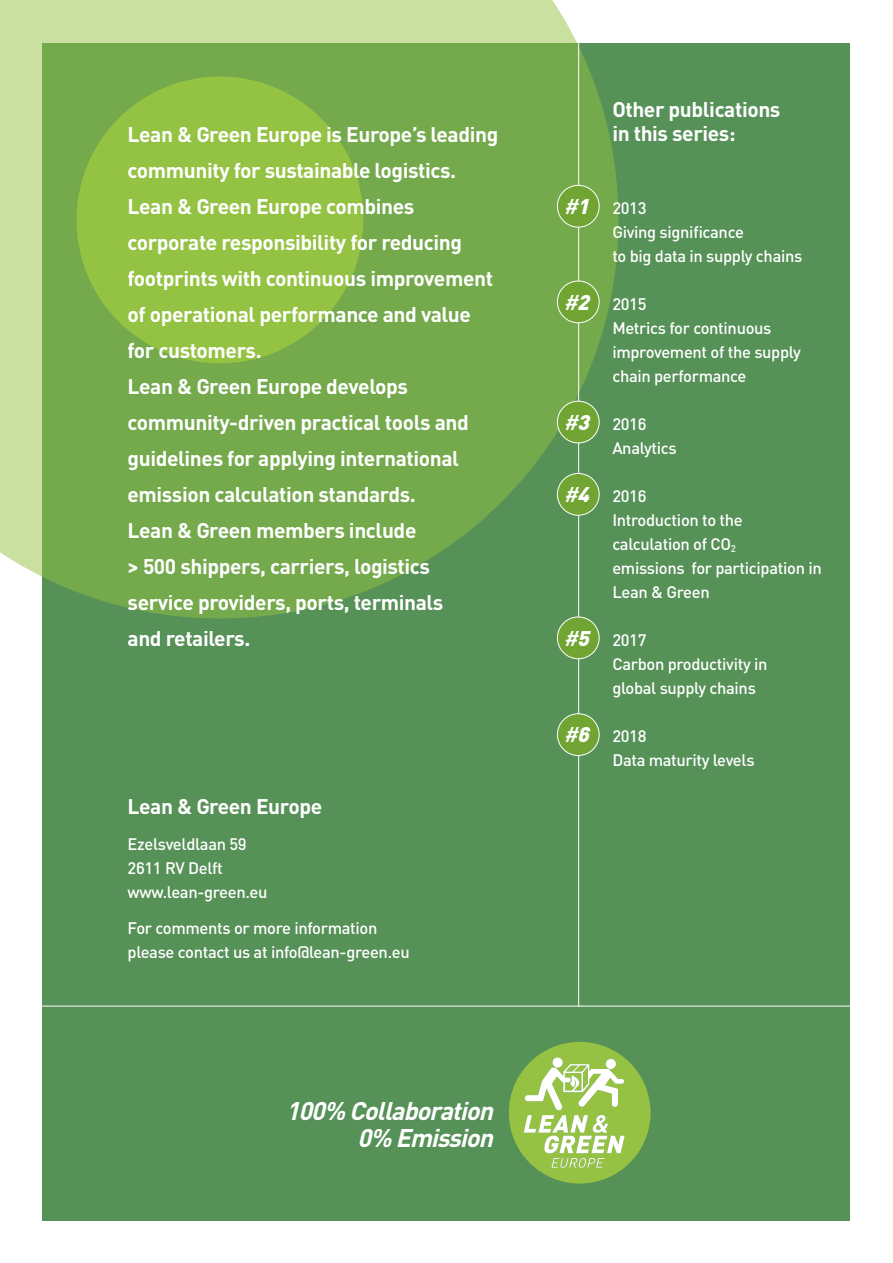
<style>
.page{position:relative;width:893px;height:1263px;background:#fff}
.page>*{position:absolute;margin:0;border:0;box-sizing:border-box;transform-origin:0 0}
.t1{font:italic 700 25.2px/26.5px "DIN Pro";color:#fff;text-align:right}
.t2{font:700 21px/36px "DIN Pro";letter-spacing:-.02em;color:#fff}
.t3{font:italic 500 21px "DIN Pro";color:#fff}
.t4{font:500 16.5px/24px "DIN Pro";letter-spacing:-.02em;color:#fff}
.s1{font-weight:900}
</style>
<div class="page">
<div style="left:43px;top:43px;width:807px;height:1177px;background:#569157"></div>
<svg style="left:0;top:0;width:618px;height:618px;background:#7dae5b"></svg>
<div style="left:76px;top:76px;width:287px;height:287px;background:#94c242;border-radius:50%"></div>
<hr style="left:578px;top:40px;width:1px;height:966px;background:#fff">
<div style="left:557px;top:185px;width:42px;height:42px;background:#71a533;border-radius:50%"></div>
<div style="left:557px;top:185px;width:43px;height:42px;border:1px solid #fff;border-radius:50%"></div>
<div style="left:557px;top:281px;width:42px;height:42px;background:#71a533;border-radius:50%"></div>
<div style="left:557px;top:281px;width:43px;height:42px;border:1px solid #fff;border-radius:50%"></div>
<div style="left:557px;top:401px;width:42px;height:42px;background:#71a533;border-radius:50%"></div>
<div style="left:557px;top:401px;width:43px;height:42px;border:1px solid #fff;border-radius:50%"></div>
<div style="left:557px;top:473px;width:42px;height:42px;background:#71a533;border-radius:50%"></div>
<div style="left:557px;top:473px;width:43px;height:43px;border:1px solid #fff;border-radius:50%"></div>
<div style="left:557px;top:617px;width:42px;height:42px;background:#71a533;border-radius:50%"></div>
<div style="left:557px;top:617px;width:43px;height:42px;border:1px solid #fff;border-radius:50%"></div>
<div style="left:557px;top:714px;width:42px;height:41px;background:#71a533;border-radius:50%"></div>
<div style="left:557px;top:713px;width:43px;height:43px;border:1px solid #fff;border-radius:50%"></div>
<hr style="left:40px;top:1006px;width:817px;height:1px;background:#fff">
<svg style="left:509px;top:1042px;width:141px;height:141px"></svg>
<div style="left:553px;top:1057px;width:10px;height:10px;background:#fff;border-radius:50%"></div>
<p class="t2" style="left:128px;top:115px;width:372px">Lean &amp; Green Europe is Europe’s leading community for sustainable logistics.<br>Lean &amp; Green Europe combines corporate responsibility for reducing footprints with continuous improvement of operational performance and value for customers.<br>Lean &amp; Green Europe develops community-driven practical tools and guidelines for applying international emission calculation standards.<br>Lean &amp; Green members include<br>&gt; 500 shippers, carriers, logistics service providers, ports, terminals<br>and retailers.</p>
<p class="t2" style="left:128px;top:787px;width:196px">Lean &amp; Green Europe</p>
<p class="t4" style="left:128px;top:831px;width:142px">Ezelsveldlaan 59<br>2611 RV Delft www.lean-green.eu</p>
<p class="t4" style="left:128px;top:915px;width:284px">For comments or more information please contact us at info@lean-green.eu</p>
<p class="t1" style="left:286px;top:1097px;width:216px">100% Collaboration<br>0% Emission</p>
<p class="t2" style="left:612px;top:97px;width:170px;line-height:24px">Other publications in this series:</p>
<p class="t3" style="left:563px;top:192px;width:33px">#<span class="s1">1</span></p>
<p class="t3" style="left:563px;top:288px;width:33px">#<span class="s1">2</span></p>
<p class="t3" style="left:563px;top:408px;width:33px">#<span class="s1">3</span></p>
<p class="t3" style="left:563px;top:480px;width:33px">#<span class="s1">4</span></p>
<p class="t3" style="left:563px;top:624px;width:33px">#<span class="s1">5</span></p>
<p class="t3" style="left:563px;top:720px;width:33px">#<span class="s1">6</span></p>
<p class="t4" style="left:612px;top:195px;width:192px">2013<br>Giving significance<br>to big data in supply chains</p>
<p class="t4" style="left:612px;top:291px;width:190px">2015<br>Metrics for continuous improvement of the supply chain performance</p>
<p class="t4" style="left:612px;top:411px;width:66px">2016<br>Analytics</p>
<p class="t4" style="left:612px;top:483px;width:211px">2016<br>Introduction to the calculation of CO<sub>2<br></sub>emissions for participation in<br>Lean &amp; Green</p>
<p class="t4" style="left:612px;top:627px;width:157px">2017<br>Carbon productivity in global supply chains</p>
<p class="t4" style="left:612px;top:723px;width:144px">2018<br>Data maturity levels</p>
</div>
